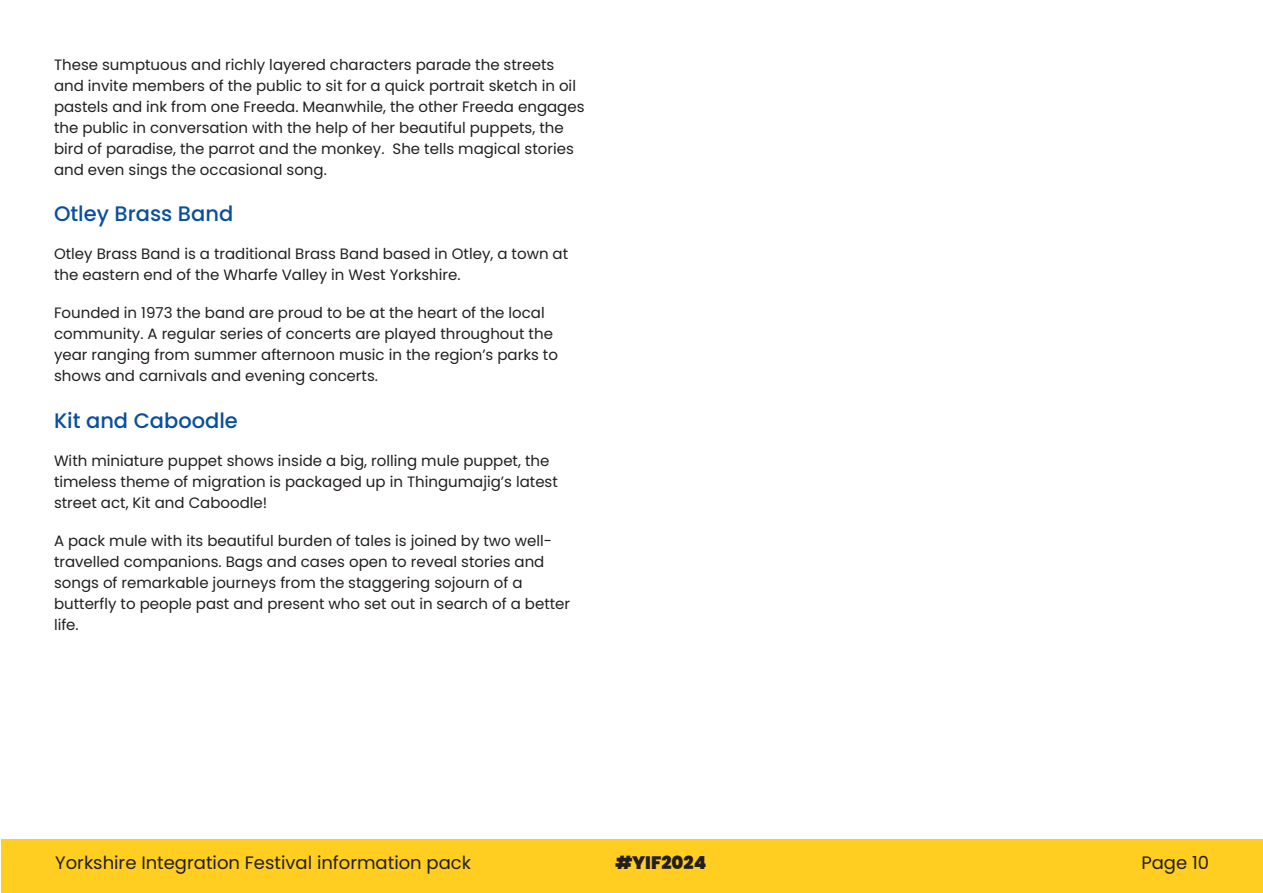
<style>
.page{position:relative;width:1263px;height:893px;background:#fff}
.page>*{position:absolute;margin:0;border:0;box-sizing:border-box;transform-origin:0 0}
.Heading_2{font:500 21px "Poppins";color:#0a4f9e}
.t1{font:18px "Poppins";color:#231f20}
.t2{font:900 18px "Poppins";color:#231f20}
.Body{font:15px/21px "Poppins";color:#231f20}
</style>
<div class="page">
<div style="left:1px;top:840px;width:1262px;height:53px;background:#ffce21"></div>
<p class="Body" style="left:54px;top:54px;width:532px">These sumptuous and richly layered characters parade the streets and invite members of the public to sit for a quick portrait sketch in oil pastels and ink from one Freeda. Meanwhile, the other Freeda engages the public in conversation with the help of her beautiful puppets, the bird of paradise, the parrot and the monkey. She tells magical stories and even sings the occasional song.</p>
<p class="Heading_2" style="left:54px;top:202px;width:181px">Otley Brass Band</p>
<p class="Body" style="left:54px;top:244px;width:516px">Otley Brass Band is a traditional Brass Band based in Otley, a town at the eastern end of the Wharfe Valley in West Yorkshire.</p>
<p class="Body" style="left:54px;top:303px;width:505px">Founded in 1973 the band are proud to be at the heart of the local community. A regular series of concerts are played throughout the year ranging from summer afternoon music in the region’s parks to shows and carnivals and evening concerts.</p>
<p class="Heading_2" style="left:54px;top:408px;width:185px">Kit and Caboodle</p>
<p class="Body" style="left:54px;top:450px;width:505px">With miniature puppet shows inside a big, rolling mule puppet, the timeless theme of migration is packaged up in Thingumajig’s latest street act, Kit and Caboodle!</p>
<p class="Body" style="left:54px;top:530px;width:518px">A pack mule with its beautiful burden of tales is joined by two well&shy;travelled companions. Bags and cases open to reveal stories and songs of remarkable journeys from the staggering sojourn of a butterfly to people past and present who set out in search of a better life.</p>
<p class="t1" style="left:55px;top:853px;width:417px">Yorkshire Integration Festival information pack</p>
<p class="t2" style="left:615px;top:853px;width:93px">#YIF2024</p>
<p class="t1" style="left:1141px;top:853px;width:69px">Page 10</p>
</div>
